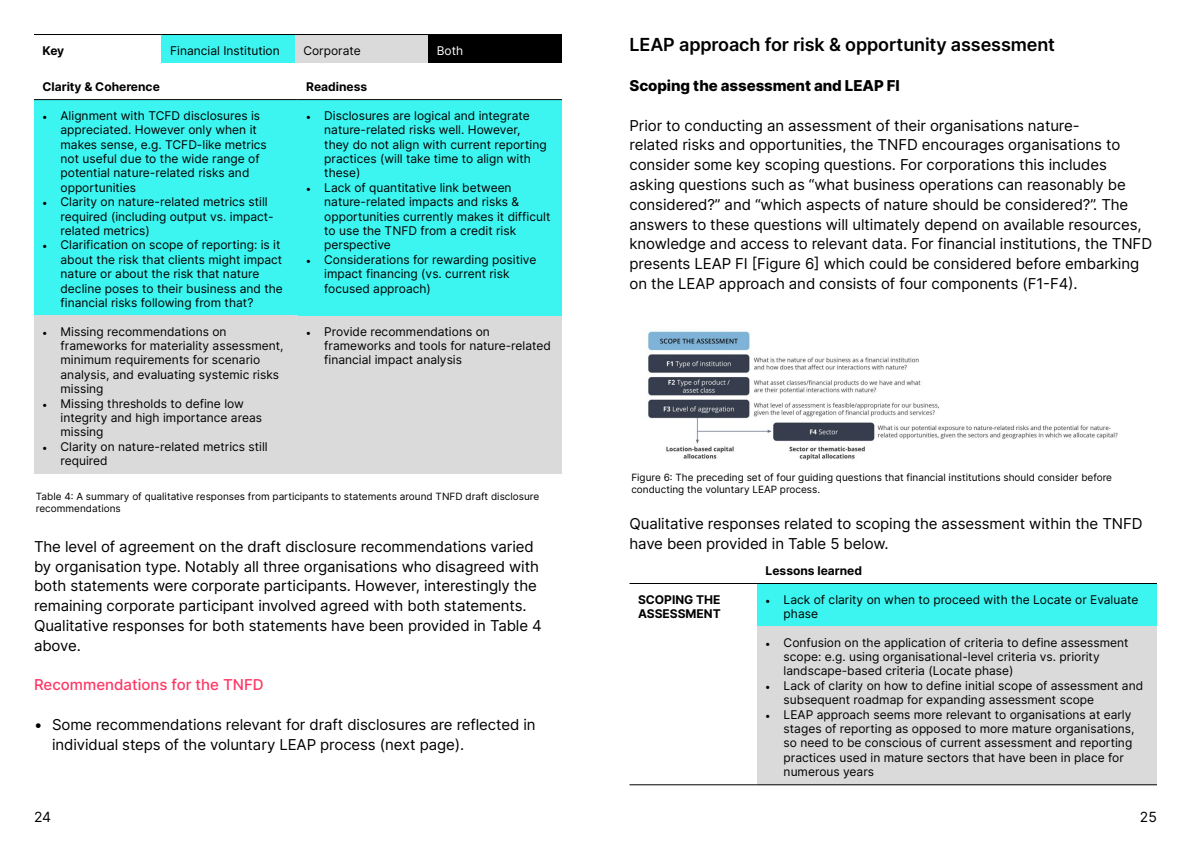
<style>
.page{position:relative;width:1191px;height:842px;background:#fff}
.page>*{position:absolute;margin:0;border:0;box-sizing:border-box;transform-origin:0 0}
.t1{font:600 18px "Inter";letter-spacing:-.005em;color:#000}
.t2{font:15px/19.8px "Inter";letter-spacing:-.005em;color:#000}
.t3{font:800 15px "Inter";letter-spacing:-.005em;color:#000}
.t4{font:500 15px "Inter";color:#ff3764}
.t5{font:14px "Inter";color:#000}
.t6{font:12px/14.4px "Inter";color:#000}
.t7{font:700 12px/14.4px "Inter";color:#000}
.t8{font:12px "Inter";color:#fff}
.t9{font:10px/12px "Inter";color:#000}
.s1{font-family:"Minion Pro"}
</style>
<div class="page">
<div style="left:34px;top:100px;width:264px;height:215px;background:#3cf5f0"></div>
<div style="left:298px;top:100px;width:263px;height:215px;background:#3cf5f0"></div>
<div style="left:34px;top:315px;width:264px;height:159px;background:#dadada"></div>
<div style="left:298px;top:315px;width:263px;height:159px;background:#dadada"></div>
<hr style="left:561px;top:100px;width:1px;height:215px;background:#3cf5f0">
<hr style="left:298px;top:315px;width:264px;height:1px;background:#3cf5f0">
<hr style="left:34px;top:99px;width:264px;height:1px;background:#000">
<hr style="left:298px;top:99px;width:264px;height:1px;background:#000">
<div style="left:162px;top:35px;width:133px;height:28px;background:#3cf5f0"></div>
<div style="left:295px;top:35px;width:133px;height:28px;background:#dadada"></div>
<div style="left:428px;top:35px;width:133px;height:28px;background:#000"></div>
<hr style="left:34px;top:34px;width:128px;height:1px;background:#000">
<hr style="left:162px;top:34px;width:133px;height:1px;background:#000">
<hr style="left:295px;top:34px;width:133px;height:1px;background:#000">
<hr style="left:428px;top:34px;width:133px;height:1px;background:#000">
<img style="left:648px;top:331px;width:470px;height:130px">
<div style="left:757px;top:583px;width:400px;height:43px;background:#3cf5f0"></div>
<div style="left:757px;top:626px;width:400px;height:159px;background:#dadada"></div>
<hr style="left:757px;top:583px;width:400px;height:1px;background:#000">
<hr style="left:629px;top:583px;width:128px;height:1px;background:#000">
<hr style="left:629px;top:784px;width:128px;height:1px;background:#000">
<hr style="left:757px;top:784px;width:400px;height:1px;background:#000">
<p class="t7" style="left:43px;top:43px;width:23px">Key</p>
<p class="t6" style="left:170px;top:43px;width:111px">Financial Institution</p>
<p class="t6" style="left:303px;top:43px;width:59px">Corporate</p>
<p class="t8" style="left:437px;top:42px;width:28px">Both</p>
<h1 class="t1" style="left:629px;top:32px;width:427px">LEAP approach for risk &amp; opportunity assessment</h1>
<p class="t3" style="left:629px;top:75px;width:272px">Scoping the assessment and LEAP FI</p>
<p class="t2" style="left:629px;top:115px;width:524px">Prior to conducting an assessment of their organisations nature-<br>related risks and opportunities, the TNFD encourages organisations to consider some key scoping questions. For corporations this includes asking questions such as “what business operations can reasonably be considered?” and “which aspects of nature should be considered?”. The answers to these questions will ultimately depend on available resources, knowledge and access to relevant data. For financial institutions, the TNFD presents LEAP FI [Figure 6] which could be considered before embarking on the LEAP approach and consists of four components (F1-F4).</p>
<p class="t7" style="left:43px;top:79px;width:119px">Clarity &amp; Coherence</p>
<p class="t7" style="left:306px;top:79px;width:62px">Readiness</p>
<p class="t6" style="left:61px;top:108px;width:208px;text-indent:-18px"><span class="s1">•</span> Alignment with TCFD disclosures is appreciated. However only when it makes sense, e.g. TCFD-like metrics not useful due to the wide range of potential nature-related risks and opportunities</p>
<p class="t6" style="left:61px;top:194px;width:215px;text-indent:-18px"><span class="s1">•</span> Clarity on nature-related metrics still required (including output vs. impact&shy;related metrics)</p>
<p class="t6" style="left:61px;top:237px;width:224px;text-indent:-18px"><span class="s1">•</span> Clarification on scope of reporting: is it about the risk that clients might impact nature or about the risk that nature decline poses to their business and the financial risks following from that?</p>
<p class="t6" style="left:324px;top:108px;width:224px;text-indent:-18px"><span class="s1">•</span> Disclosures are logical and integrate nature-related risks well. However, they do not align with current reporting practices (will take time to align with these)</p>
<p class="t6" style="left:324px;top:180px;width:228px;text-indent:-18px"><span class="s1">•</span> Lack of quantitative link between nature-related impacts and risks &amp; opportunities currently makes it difficult to use the TNFD from a credit risk perspective</p>
<p class="t6" style="left:324px;top:252px;width:214px;text-indent:-18px"><span class="s1">•</span> Considerations for rewarding positive impact financing (vs. current risk focused approach)</p>
<p class="t6" style="left:61px;top:324px;width:225px;text-indent:-18px"><span class="s1">•</span> Missing recommendations on frameworks for materiality assessment, minimum requirements for scenario analysis, and evaluating systemic risks missing</p>
<p class="t6" style="left:61px;top:396px;width:203px;text-indent:-18px"><span class="s1">•</span> Missing thresholds to define low integrity and high importance areas missing</p>
<p class="t6" style="left:61px;top:439px;width:209px;text-indent:-18px"><span class="s1">•</span> Clarity on nature-related metrics still required</p>
<p class="t6" style="left:324px;top:324px;width:228px;text-indent:-18px"><span class="s1">•</span> Provide recommendations on frameworks and tools for nature-related financial impact analysis</p>
<p class="t9" style="left:36px;top:490px;width:505px">Table 4: A summary of qualitative responses from participants to statements around TNFD draft disclosure recommendations</p>
<p class="t2" style="left:34px;top:536px;width:509px">The level of agreement on the draft disclosure recommendations varied by organisation type. Notably all three organisations who disagreed with both statements were corporate participants. However, interestingly the remaining corporate participant involved agreed with both statements.<br>Qualitative responses for both statements have been provided in Table 4 above.</p>
<p class="t4" style="left:34px;top:674px;width:231px">Recommendations for the TNFD</p>
<p class="t2" style="left:52px;top:714px;width:485px;text-indent:-18px">• Some recommendations relevant for draft disclosures are reflected in individual steps of the voluntary LEAP process (next page).</p>
<p class="t9" style="left:631px;top:471px;width:482px">Figure 6: The preceding set of four guiding questions that financial institutions should consider before conducting the voluntary LEAP process.</p>
<p class="t2" style="left:629px;top:513px;width:514px">Qualitative responses related to scoping the assessment within the TNFD have been provided in Table 5 below.</p>
<p class="t7" style="left:765px;top:563px;width:98px">Lessons learned</p>
<p class="t7" style="left:638px;top:592px;width:84px">SCOPING THE<br>ASSESSMENT</p>
<p class="t6" style="left:783px;top:592px;width:356px;text-indent:-18px"><span class="s1">•</span> Lack of clarity on when to proceed with the Locate or Evaluate phase</p>
<p class="t6" style="left:783px;top:635px;width:346px;text-indent:-18px"><span class="s1">•</span> Confusion on the application of criteria to define assessment scope: e.g. using organisational-level criteria vs. priority landscape-based criteria (Locate phase)</p>
<p class="t6" style="left:783px;top:678px;width:361px;text-indent:-18px"><span class="s1">•</span> Lack of clarity on how to define initial scope of assessment and subsequent roadmap for expanding assessment scope</p>
<p class="t6" style="left:783px;top:707px;width:352px;text-indent:-18px"><span class="s1">•</span> LEAP approach seems more relevant to organisations at early stages of reporting as opposed to more mature organisations, so need to be conscious of current assessment and reporting practices used in mature sectors that have been in place for numerous years</p>
<p class="t5" style="left:34px;top:806px;width:19px">24</p>
<p class="t5" style="left:1140px;top:806px;width:18px">25</p>
</div>
